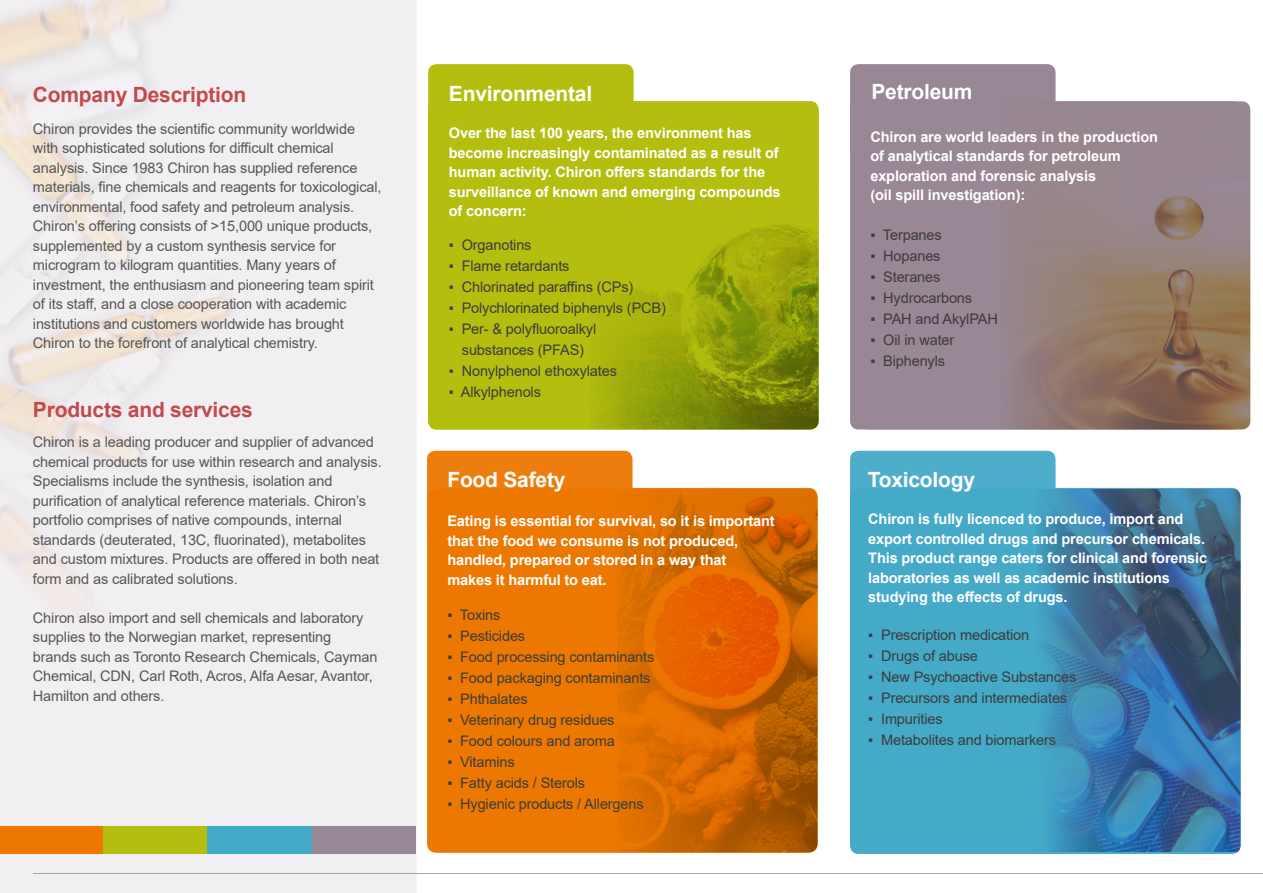
<style>
.page{position:relative;width:1263px;height:893px;background:#fff}
.page>*{position:absolute;margin:0;border:0;box-sizing:border-box;transform-origin:0 0}
.t1{font:700 21px "Arial";letter-spacing:-.01em;color:#fff}
.t2{font:700 21px "Arial";letter-spacing:-.01em;color:#c14a4d}
.t3{font:14.55px/19.5px "Arial";letter-spacing:-.01em;color:#575756}
.t4{font:700 14.55px/19.5px "Arial";letter-spacing:-.01em;color:#fff}
.t5{font:14.55px/21px "Arial";letter-spacing:-.01em;color:#3c3c3b;text-align:center}
</style>
<div class="page">
<div style="left:0;top:0;width:417px;height:893px;background:#f2eff2"></div>
<div style="left:428px;top:64px;width:206px;height:90px;background:#b4be0f;border-radius:9px"></div>
<div style="left:428px;top:101px;width:390px;height:328px;background:#b4be0f;border-radius:9px"></div>
<img style="left:598px;top:101px;width:220px;height:328px">
<img style="left:0;top:0;width:245px;height:743px">
<div style="left:850px;top:64px;width:205px;height:90px;background:#988794;border-radius:9px"></div>
<div style="left:850px;top:101px;width:390px;height:328px;background:#988794;border-radius:9px"></div>
<img style="left:1012px;top:101px;width:238px;height:328px">
<div style="left:850px;top:451px;width:205px;height:89px;background:#4eadca;border-radius:9px"></div>
<div style="left:850px;top:489px;width:390px;height:365px;background:#45a9c8;border-radius:9px"></div>
<img style="left:1038px;top:489px;width:202px;height:363px">
<div style="left:427px;top:451px;width:205px;height:89px;background:#ed7e0d;border-radius:9px"></div>
<div style="left:428px;top:489px;width:389px;height:364px;background:#ed7801;border-radius:9px"></div>
<img style="left:617px;top:489px;width:200px;height:364px">
<hr style="left:33px;top:873px;width:1230px;height:1px;background:#a7a7a6">
<div style="left:0;top:827px;width:103px;height:27px;background:#ed7801"></div>
<div style="left:311px;top:827px;width:104px;height:27px;background:#988794"></div>
<div style="left:103px;top:827px;width:104px;height:27px;background:#b4be0f"></div>
<div style="left:207px;top:827px;width:105px;height:27px;background:#45a9c8"></div>
<h1 class="t2" style="left:33px;top:80px;width:215px">Company Description</h1>
<p class="t3" style="left:33px;top:119px;width:350px">Chiron provides the scientific community worldwide with sophisticated solutions for difficult chemical analysis. Since 1983 Chiron has supplied reference materials, fine chemicals and reagents for toxicological, environmental, food safety and petroleum analysis.<br>Chiron’s offering consists of &gt;15,000 unique products, supplemented by a custom synthesis service for microgram to kilogram quantities. Many years of investment, the enthusiasm and pioneering team spirit of its staff, and a close cooperation with academic institutions and customers worldwide has brought Chiron to the forefront of analytical chemistry.</p>
<h1 class="t2" style="left:33px;top:395px;width:221px">Products and services</h1>
<p class="t3" style="left:33px;top:432px;width:350px">Chiron is a leading producer and supplier of advanced chemical products for use within research and analysis.<br>Specialisms include the synthesis, isolation and purification of analytical reference materials. Chiron’s portfolio comprises of native compounds, internal standards (deuterated, 13C, fluorinated), metabolites and custom mixtures. Products are offered in both neat form and as calibrated solutions.</p>
<p class="t3" style="left:33px;top:608px;width:346px">Chiron also import and sell chemicals and laboratory supplies to the Norwegian market, representing brands such as Toronto Research Chemicals, Cayman Chemical, CDN, Carl Roth, Acros, Alfa Aesar, Avantor, Hamilton and others.</p>
<h1 class="t1" style="left:449px;top:79px;width:145px">Environmental</h1>
<p class="t4" style="left:449px;top:123px;width:333px">Over the last 100 years, the environment has become increasingly contaminated as a result of human activity. Chiron offers standards for the surveillance of known and emerging compounds of concern:</p>
<p class="t5" style="left:449px;top:234px;width:84px">▪ Organotins</p>
<p class="t5" style="left:449px;top:255px;width:122px">▪ Flame retardants</p>
<p class="t5" style="left:449px;top:276px;width:186px">▪ Chlorinated paraffins (CPs)</p>
<p class="t5" style="left:449px;top:297px;width:219px">▪ Polychlorinated biphenyls (PCB)</p>
<p class="t5" style="left:449px;top:318px;width:149px">▪ Per- &amp; polyfluoroalkyl substances (PFAS)</p>
<p class="t5" style="left:449px;top:360px;width:170px">▪ Nonylphenol ethoxylates</p>
<p class="t5" style="left:449px;top:381px;width:94px">▪ Alkylphenols</p>
<h1 class="t1" style="left:871px;top:77px;width:103px">Petroleum</h1>
<p class="t4" style="left:870px;top:127px;width:289px">Chiron are world leaders in the production of analytical standards for petroleum exploration and forensic analysis<br>(oil spill investigation):</p>
<p class="t5" style="left:870px;top:224px;width:73px">▪ Terpanes</p>
<p class="t5" style="left:870px;top:245px;width:72px">▪ Hopanes</p>
<p class="t5" style="left:870px;top:266px;width:72px">▪ Steranes</p>
<p class="t5" style="left:870px;top:287px;width:103px">▪ Hydrocarbons</p>
<p class="t5" style="left:870px;top:308px;width:129px">▪ PAH and AkylPAH</p>
<p class="t5" style="left:870px;top:329px;width:85px">▪ Oil in water</p>
<p class="t5" style="left:870px;top:350px;width:76px">▪ Biphenyls</p>
<h1 class="t1" style="left:447px;top:465px;width:120px">Food Safety</h1>
<h1 class="t1" style="left:868px;top:465px;width:109px">Toxicology</h1>
<p class="t4" style="left:447px;top:512px;width:329px">Eating is essential for survival, so it is important that the food we consume is not produced, handled, prepared or stored in a way that<br>makes it harmful to eat.</p>
<p class="t5" style="left:447px;top:604px;width:55px">▪ Toxins</p>
<p class="t5" style="left:447px;top:625px;width:79px">▪ Pesticides</p>
<p class="t5" style="left:447px;top:646px;width:209px">▪ Food processing contaminants</p>
<p class="t5" style="left:447px;top:667px;width:205px">▪ Food packaging contaminants</p>
<p class="t5" style="left:447px;top:688px;width:82px">▪ Phthalates</p>
<p class="t5" style="left:447px;top:709px;width:169px">▪ Veterinary drug residues</p>
<p class="t5" style="left:447px;top:730px;width:169px">▪ Food colours and aroma</p>
<p class="t5" style="left:447px;top:751px;width:69px">▪ Vitamins</p>
<p class="t5" style="left:447px;top:772px;width:139px">▪ Fatty acids / Sterols</p>
<p class="t5" style="left:447px;top:793px;width:198px">▪ Hygienic products / Allergens</p>
<p class="t4" style="left:868px;top:510px;width:340px">Chiron is fully licenced to produce, import and export controlled drugs and precursor chemicals.<br>This product range caters for clinical and forensic laboratories as well as academic institutions studying the effects of drugs.</p>
<p class="t5" style="left:868px;top:624px;width:162px">▪ Prescription medication</p>
<p class="t5" style="left:868px;top:645px;width:111px">▪ Drugs of abuse</p>
<p class="t5" style="left:868px;top:666px;width:209px">▪ New Psychoactive Substances</p>
<p class="t5" style="left:868px;top:687px;width:200px">▪ Precursors and intermediates</p>
<p class="t5" style="left:868px;top:708px;width:76px">▪ Impurities</p>
<p class="t5" style="left:868px;top:729px;width:189px">▪ Metabolites and biomarkers</p>
</div>
